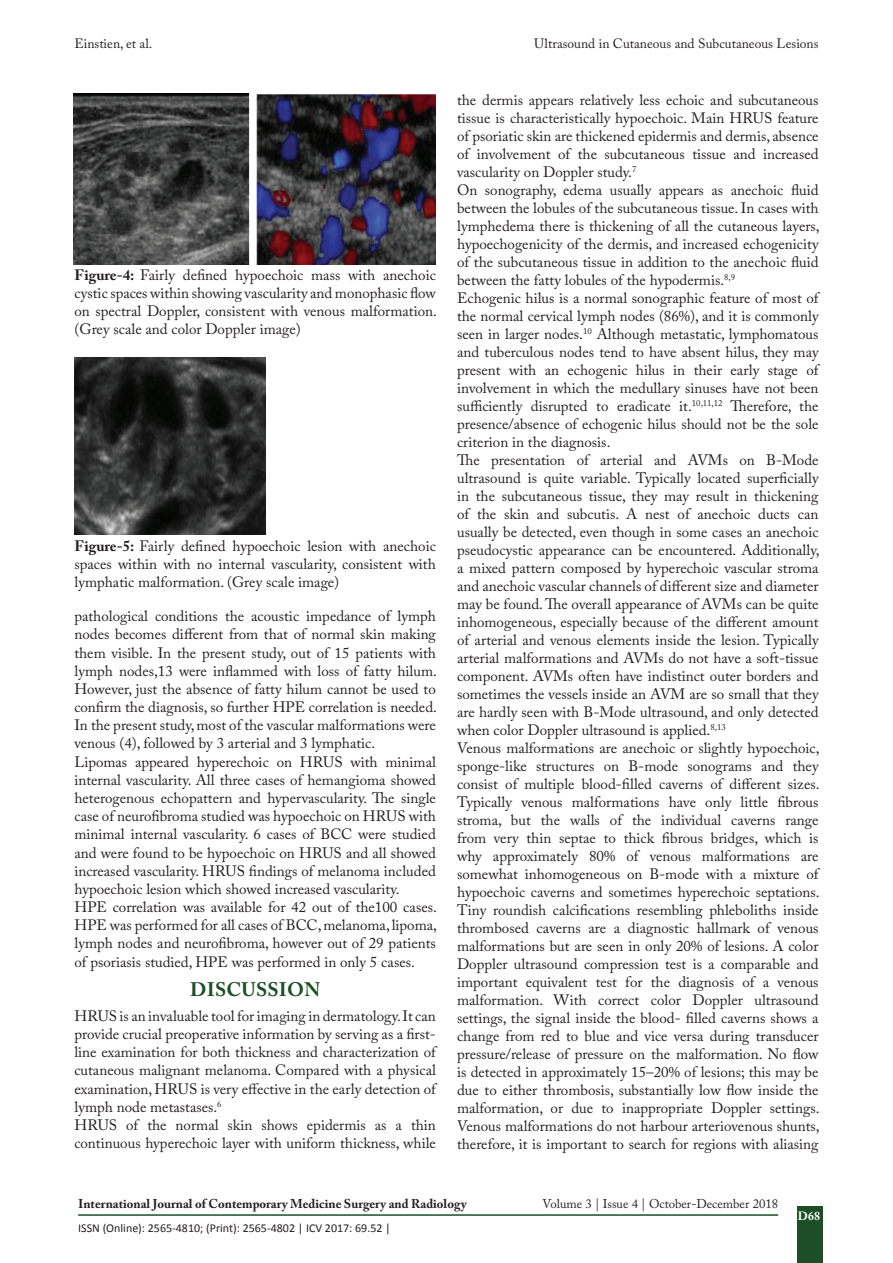
<style>
.page{position:relative;width:893px;height:1263px;background:#fff}
.page>*{position:absolute;margin:0;border:0;box-sizing:border-box;transform-origin:0 0}
.t1{font:700 19.5px "Adobe Caslon Pro";letter-spacing:.015em;color:#1c4f26}
.TX_New{font:15px/18px "Adobe Caslon Pro";color:#231f20;text-align:justify}
.Legend{font:15px/18px "Adobe Caslon Pro";color:#231f20;text-align:justify}
.t2{font:13.5px "Adobe Caslon Pro";color:#231f20}
.t3{font:700 12.75px "Adobe Caslon Pro";color:#231f20}
.t4{font:12.75px "Adobe Caslon Pro";color:#231f20}
.t5{font:12px "Calibri";color:#231f20}
.t6{font:700 12px "Adobe Caslon Pro";color:#fff}
.s1{font-weight:700}
</style>
<div class="page">
<div style="left:797px;top:1207px;width:25px;height:56px;background:#1c4f26"></div>
<hr style="left:78px;top:1214px;width:700px;height:2px;background:#1c4f26">
<img style="left:74px;top:94px;width:361px;height:171px">
<img style="left:74px;top:357px;width:192px;height:177px">
<p class="t2" style="left:74px;top:36px;width:79px">Einstien, et al.</p>
<p class="t2" style="left:534px;top:36px;width:286px">Ultrasound in Cutaneous and Subcutaneous Lesions</p>
<p class="Legend" style="left:74px;top:266px;width:364px"><span class="s1">Figure-4:</span> Fairly defined hypoechoic mass with anechoic cystic spaces within showing vascularity and monophasic flow on spectral Doppler, consistent with venous malformation. (Grey scale and color Doppler image)</p>
<p class="Legend" style="left:74px;top:536px;width:363px"><span class="s1">Figure-5:</span> Fairly defined hypoechoic lesion with anechoic spaces within with no internal vascularity, consistent with lymphatic malformation. (Grey scale image)</p>
<p class="TX_New" style="left:74px;top:607px;width:364px">pathological conditions the acoustic impedance of lymph nodes becomes different from that of normal skin making them visible. In the present study, out of 15 patients with lymph nodes,13 were inflammed with loss of fatty hilum.<br>However, just the absence of fatty hilum cannot be used to confirm the diagnosis, so further HPE correlation is needed.<br>In the present study, most of the vascular malformations were venous (4), followed by 3 arterial and 3 lymphatic.</p>
<p class="TX_New" style="left:74px;top:752px;width:363px">Lipomas appeared hyperechoic on HRUS with minimal internal vascularity. All three cases of hemangioma showed heterogenous echopattern and hypervascularity. The single case of neurofibroma studied was hypoechoic on HRUS with minimal internal vascularity. 6 cases of BCC were studied and were found to be hypoechoic on HRUS and all showed increased vascularity. HRUS findings of melanoma included hypoechoic lesion which showed increased vascularity.</p>
<p class="TX_New" style="left:74px;top:898px;width:364px">HPE correlation was available for 42 out of the100 cases.<br>HPE was performed for all cases of BCC, melanoma, lipoma, lymph nodes and neurofibroma, however out of 29 patients of psoriasis studied, HPE was performed in only 5 cases.</p>
<h1 class="t1" style="left:190px;top:978px;width:132px">DISCUSSION</h1>
<p class="TX_New" style="left:74px;top:1007px;width:363px">HRUS is an invaluable tool for imaging in dermatology. It can provide crucial preoperative information by serving as a first&shy;line examination for both thickness and characterization of cutaneous malignant melanoma. Compared with a physical examination, HRUS is very effective in the early detection of lymph node metastases.<sup>6</sup></p>
<p class="TX_New" style="left:74px;top:1116px;width:363px">HRUS of the normal skin shows epidermis as a thin continuous hyperechoic layer with uniform thickness, while</p>
<p class="TX_New" style="left:457px;top:90px;width:363px">the dermis appears relatively less echoic and subcutaneous tissue is characteristically hypoechoic. Main HRUS feature of psoriatic skin are thickened epidermis and dermis, absence of involvement of the subcutaneous tissue and increased vascularity on Doppler study.<sup>7</sup></p>
<p class="TX_New" style="left:457px;top:180px;width:364px">On sonography, edema usually appears as anechoic fluid between the lobules of the subcutaneous tissue. In cases with lymphedema there is thickening of all the cutaneous layers, hypoechogenicity of the dermis, and increased echogenicity of the subcutaneous tissue in addition to the anechoic fluid between the fatty lobules of the hypodermis.<sup>8,9</sup></p>
<p class="TX_New" style="left:457px;top:288px;width:363px">Echogenic hilus is a normal sonographic feature of most of the normal cervical lymph nodes (86%), and it is commonly seen in larger nodes.<sup>10</sup> Although metastatic, lymphomatous and tuberculous nodes tend to have absent hilus, they may present with an echogenic hilus in their early stage of involvement in which the medullary sinuses have not been sufficiently disrupted to eradicate it.<sup>10,11,12</sup> Therefore, the presence/absence of echogenic hilus should not be the sole criterion in the diagnosis.</p>
<p class="TX_New" style="left:457px;top:450px;width:364px">The presentation of arterial and AVMs on B-Mode ultrasound is quite variable. Typically located superficially in the subcutaneous tissue, they may result in thickening of the skin and subcutis. A nest of anechoic ducts can usually be detected, even though in some cases an anechoic pseudocystic appearance can be encountered. Additionally, a mixed pattern composed by hyperechoic vascular stroma and anechoic vascular channels of different size and diameter may be found. The overall appearance of AVMs can be quite inhomogeneous, especially because of the different amount of arterial and venous elements inside the lesion. Typically arterial malformations and AVMs do not have a soft-tissue component. AVMs often have indistinct outer borders and sometimes the vessels inside an AVM are so small that they are hardly seen with B-Mode ultrasound, and only detected when color Doppler ultrasound is applied.<sup>8,13</sup></p>
<p class="TX_New" style="left:457px;top:738px;width:364px">Venous malformations are anechoic or slightly hypoechoic, sponge-like structures on B-mode sonograms and they consist of multiple blood-filled caverns of different sizes.<br>Typically venous malformations have only little fibrous stroma, but the walls of the individual caverns range from very thin septae to thick fibrous bridges, which is why approximately 80% of venous malformations are somewhat inhomogeneous on B-mode with a mixture of hypoechoic caverns and sometimes hyperechoic septations.<br>Tiny roundish calcifications resembling phleboliths inside thrombosed caverns are a diagnostic hallmark of venous malformations but are seen in only 20% of lesions. A color Doppler ultrasound compression test is a comparable and important equivalent test for the diagnosis of a venous malformation. With correct color Doppler ultrasound settings, the signal inside the blood- filled caverns shows a change from red to blue and vice versa during transducer pressure/release of pressure on the malformation. No flow is detected in approximately 15–20% of lesions; this may be due to either thrombosis, substantially low flow inside the malformation, or due to inappropriate Doppler settings.<br>Venous malformations do not harbour arteriovenous shunts, therefore, it is important to search for regions with aliasing</p>
<p class="t3" style="left:78px;top:1196px;width:390px">International Journal of Contemporary Medicine Surgery and Radiology</p>
<p class="t4" style="left:542px;top:1196px;width:237px">Volume 3 | Issue 4 | October-December 2018</p>
<p class="t5" style="left:78px;top:1220px;width:314px">ISSN (Online): 2565-4810; (Print): 2565-4802 | ICV 2017: 69.52 |</p>
<p class="t6" style="left:798px;top:1209px;width:24px">D68</p>
</div>
